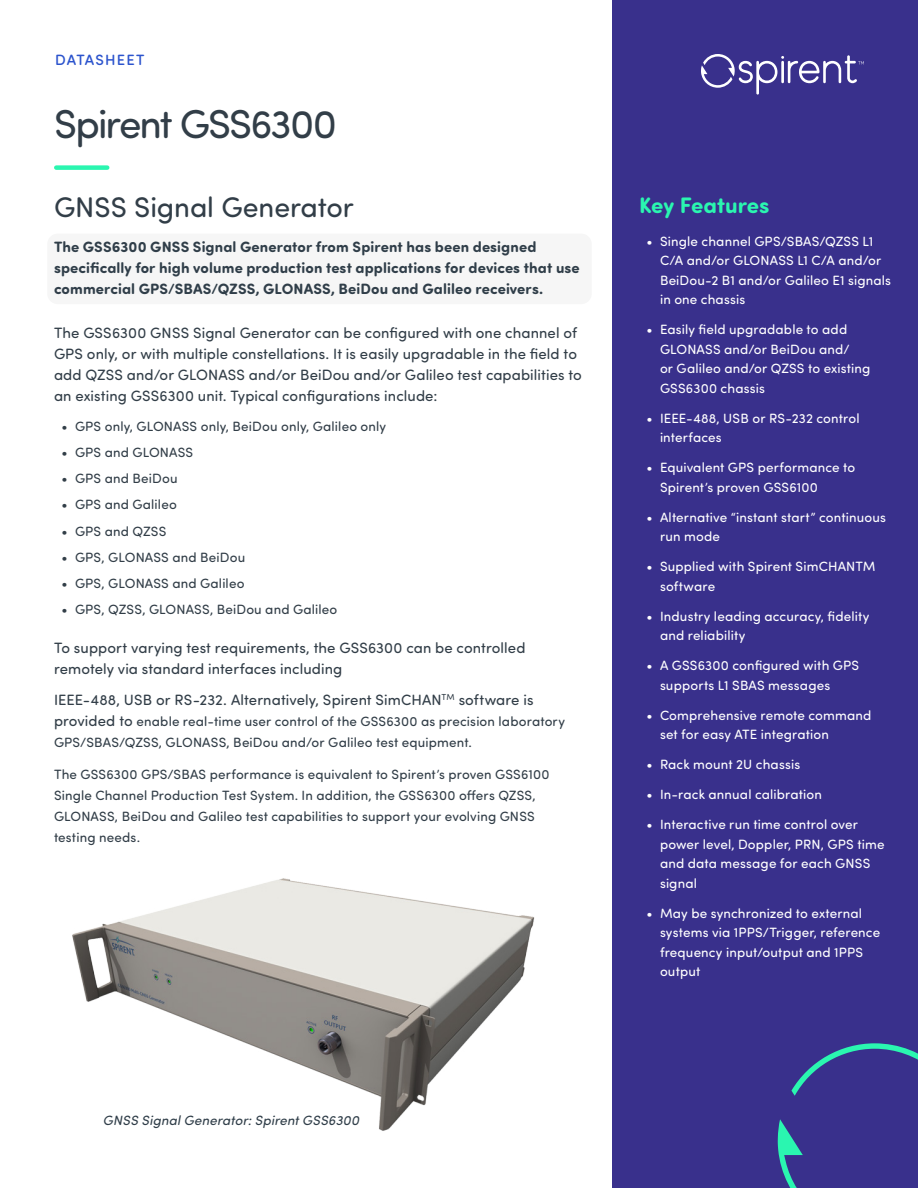
<style>
.page{position:relative;width:918px;height:1188px;background:#fff}
.page>*{position:absolute;margin:0;border:0;box-sizing:border-box;transform-origin:0 0}
.Cover_Title_Gray{font:40.5px "Sofia Pro Soft";letter-spacing:-.045em;color:#323e48}
.Document_Subtitle{font:28.5px "Sofia Pro Soft";letter-spacing:-.005em;color:#323e48}
.Purple-Sidebar-Headi{font:700 22.5px "Sofia Pro Soft";color:#2af6b0}
.t1{font:15px/21px "Sofia Pro Soft";letter-spacing:.005em;color:#323e48}
.Body_Text{font:700 15px/21px "Sofia Pro Soft";letter-spacing:.01em;color:#303e49}
.t2{font:500 15px "Sofia Pro Soft";letter-spacing:.075em;color:#2c54cd}
.t3{font:13.5px/19.5px "Sofia Pro Soft";letter-spacing:.01em;color:#fff}
.t4{font:13.5px/21px "Sofia Pro Soft";letter-spacing:.01em;color:#323e48}
.t5{font:italic 13.5px "Sofia Pro Soft";letter-spacing:.015em;color:#303e49}
.s1{font-size:15px}
</style>
<div class="page">
<div style="left:612px;top:0;width:306px;height:1188px;background:#39308c"></div>
<svg style="left:778px;top:1043px;width:140px;height:145px"></svg>
<svg style="left:701px;top:54px;width:163px;height:41px"></svg>
<div style="left:47px;top:234px;width:545px;height:70px;background:#f6f6f6;border-radius:10px"></div>
<svg style="left:56px;top:165px;width:54px;height:5px"></svg>
<img style="left:72px;top:878px;width:463px;height:253px">
<p class="t2" style="left:55px;top:49px;width:91px">DATASHEET</p>
<p class="Cover_Title_Gray" style="left:54px;top:97px;width:285px">Spirent GSS6300</p>
<p class="Document_Subtitle" style="left:54px;top:188px;width:301px">GNSS Signal Generator</p>
<p class="Body_Text" style="left:54px;top:235px;width:527px">The GSS6300 GNSS Signal Generator from Spirent has been designed specifically for high volume production test applications for devices that use commercial GPS/SBAS/QZSS, GLONASS, BeiDou and Galileo receivers.</p>
<p class="t1" style="left:54px;top:321px;width:529px">The GSS6300 GNSS Signal Generator can be configured with one channel of GPS only, or with multiple constellations. It is easily upgradable in the field to add QZSS and/or GLONASS and/or BeiDou and/or Galileo test capabilities to an existing GSS6300 unit. Typical configurations include:</p>
<p class="t4" style="left:62px;top:415px;width:326px">• GPS only, GLONASS only, BeiDou only, Galileo only</p>
<p class="t4" style="left:62px;top:441px;width:133px">• GPS and GLONASS</p>
<p class="t4" style="left:62px;top:467px;width:118px">• GPS and BeiDou</p>
<p class="t4" style="left:62px;top:493px;width:117px">• GPS and Galileo</p>
<p class="t4" style="left:62px;top:520px;width:106px">• GPS and QZSS</p>
<p class="t4" style="left:62px;top:546px;width:185px">• GPS, GLONASS and BeiDou</p>
<p class="t4" style="left:62px;top:572px;width:185px">• GPS, GLONASS and Galileo</p>
<p class="t4" style="left:62px;top:598px;width:277px">• GPS, QZSS, GLONASS, BeiDou and Galileo</p>
<p class="t1" style="left:54px;top:636px;width:473px">To support varying test requirements, the GSS6300 can be controlled remotely via standard interfaces including</p>
<p class="t1" style="left:54px;top:689px;width:481px">IEEE-488, USB or RS-232. Alternatively, Spirent SimCHAN<sup>TM</sup> software is</p>
<p class="t4" style="left:54px;top:710px;width:512px"><span class="s1">provided to</span> enable real-time user control of the GSS6300 as precision laboratory<br>GPS/SBAS/QZSS, GLONASS, BeiDou and/or Galileo test equipment.</p>
<p class="t4" style="left:54px;top:763px;width:497px">The GSS6300 GPS/SBAS performance is equivalent to Spirent’s proven GSS6100<br>Single Channel Production Test System. In addition, the GSS6300 offers QZSS, GLONASS, BeiDou and Galileo test capabilities to support your evolving GNSS testing needs.</p>
<p class="t5" style="left:103px;top:1111px;width:258px">GNSS Signal Generator: Spirent GSS6300</p>
<p class="Purple-Sidebar-Headi" style="left:639px;top:188px;width:132px">Key Features</p>
<p class="t3" style="left:660px;top:231px;width:233px;text-indent:-14px">• Single channel GPS/SBAS/QZSS L1<br>C/A and/or GLONASS L1 C/A and/or<br>BeiDou-2 B1 and/or Galileo E1 signals in one chassis</p>
<p class="t3" style="left:660px;top:319px;width:212px;text-indent:-14px">• Easily field upgradable to add<br>GLONASS and/or BeiDou and/<br>or Galileo and/or QZSS to existing<br>GSS6300 chassis</p>
<p class="t3" style="left:660px;top:408px;width:201px;text-indent:-14px">• IEEE-488, USB or RS-232 control interfaces</p>
<p class="t3" style="left:660px;top:457px;width:197px;text-indent:-14px">• Equivalent GPS performance to<br>Spirent’s proven GSS6100</p>
<p class="t3" style="left:660px;top:507px;width:228px;text-indent:-14px">• Alternative “instant start” continuous run mode</p>
<p class="t3" style="left:660px;top:556px;width:217px;text-indent:-14px">• Supplied with Spirent SimCHANTM software</p>
<p class="t3" style="left:660px;top:606px;width:211px;text-indent:-14px">• Industry leading accuracy, fidelity and reliability</p>
<p class="t3" style="left:660px;top:655px;width:201px;text-indent:-14px">• A GSS6300 configured with GPS supports L1 SBAS messages</p>
<p class="t3" style="left:660px;top:705px;width:213px;text-indent:-14px">• Comprehensive remote command set for easy ATE integration</p>
<p class="t3" style="left:646px;top:754px;width:155px">• Rack mount 2U chassis</p>
<p class="t3" style="left:646px;top:784px;width:177px">• In-rack annual calibration</p>
<p class="t3" style="left:660px;top:814px;width:226px;text-indent:-14px">• Interactive run time control over power level, Doppler, PRN, GPS time and data message for each GNSS signal</p>
<p class="t3" style="left:660px;top:903px;width:222px;text-indent:-14px">• May be synchronized to external systems via 1PPS/Trigger, reference frequency input/output and 1PPS output</p>
</div>
